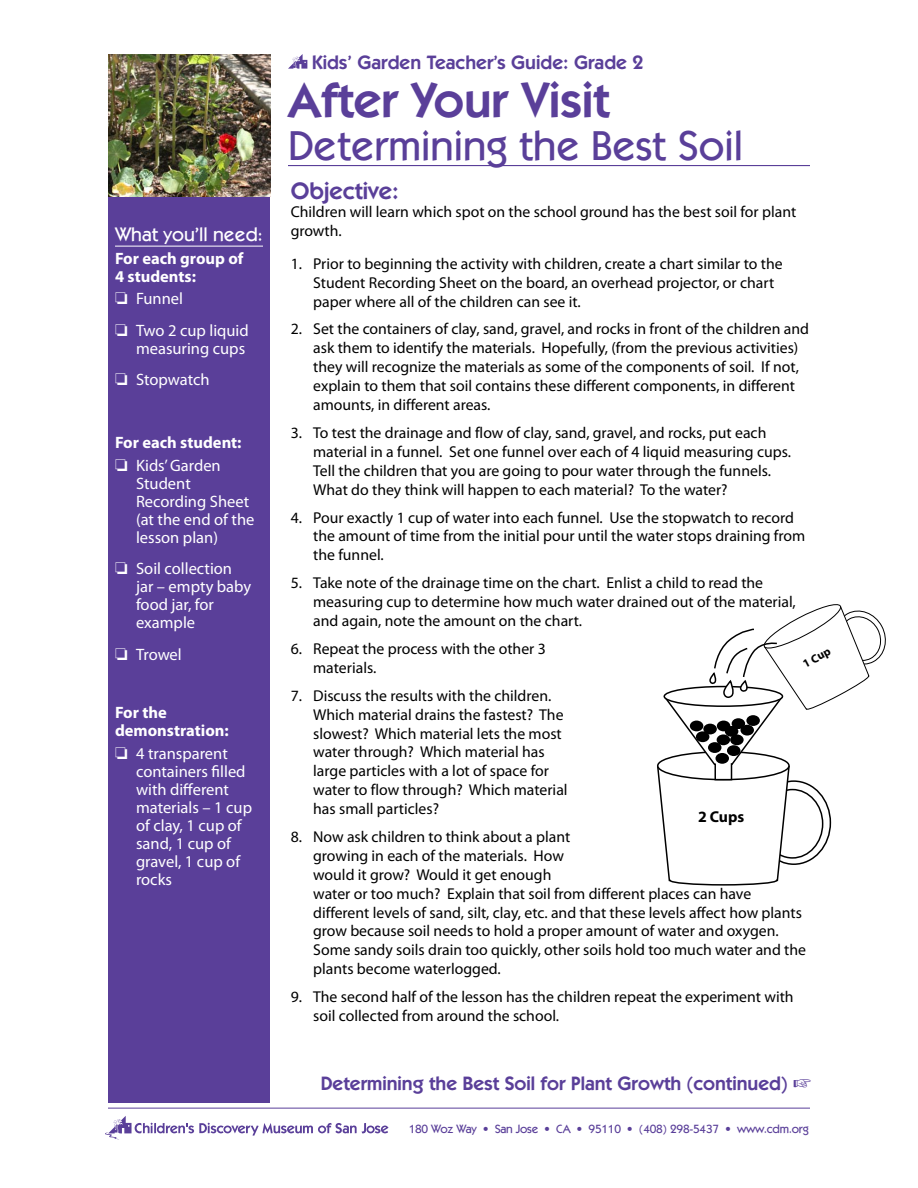
<style>
.page{position:relative;width:918px;height:1188px;background:#fff}
.page>*{position:absolute;margin:0;border:0;box-sizing:border-box;transform-origin:0 0}
.t1{font:600 49.5px "Itc Kabel";color:#5a3f99}
.t2{font:500 42px "Itc Kabel";color:#5a3f99}
.t3{font:600 24px "Itc Kabel";color:#5a3f99}
.t4{font:600 19.5px "Itc Kabel";color:#5a3f99}
.t5{font:500 19.5px "Itc Kabel";color:#fff}
.t6{font:16.5px/18px "Myriad Pro";color:#fff}
.t7{font:700 16.5px/18px "Myriad Pro";color:#fff}
.t8{font:15.75px/18.9px "Myriad Pro";color:#000}
.t9{font:700 15.75px "Myriad Pro";color:#000}
.t10{font:500 12px "Itc Kabel";letter-spacing:-.02em;color:#5a3f99}
.t11{font:700 11.85px "Myriad Pro";color:#000}
.s1{font-weight:400}
</style>
<div class="page">
<hr style="left:108px;top:1108px;width:702px;height:1px;background:#5a3f99">
<svg style="left:105px;top:1116px;width:283px;height:23px"></svg>
<div style="left:108px;top:54px;width:162px;height:1048px;background:#5a3f99"></div>
<svg style="left:288px;top:54px;width:19px;height:15px"></svg>
<img style="left:108px;top:54px;width:162px;height:142px">
<hr style="left:115px;top:246px;width:148px;height:1px;background:#fff">
<hr style="left:288px;top:165px;width:522px;height:1px;background:#5a3f99">
<svg style="left:657px;top:604px;width:229px;height:282px"></svg>
<p class="t5" style="left:115px;top:223px;width:149px">What you’ll need:</p>
<p class="t7" style="left:115px;top:249px;width:130px">For each group of<br>4 students:</p>
<p class="t6" style="left:115px;top:283px;width:135px;line-height:31.5px">❏ Funnel<br>❏ Two 2 cup liquid</p>
<p class="t6" style="left:115px;top:332px;width:132px;line-height:31.5px;text-indent:21px">measuring cups ❏ Stopwatch</p>
<p class="t7" style="left:115px;top:431px;width:128px;line-height:22.5px">For each student: ❏ <span class="s1">Kids’ Garden</span></p>
<p class="t6" style="left:136px;top:474px;width:120px">Student<br>Recording Sheet (at the end of the lesson plan)</p>
<p class="t6" style="left:136px;top:559px;width:117px;text-indent:-21px">❏ Soil collection jar – empty baby food jar, for example</p>
<p class="t6" style="left:115px;top:645px;width:68px">❏ Trowel</p>
<p class="t7" style="left:115px;top:703px;width:115px">For the demonstration:</p>
<p class="t6" style="left:136px;top:744px;width:118px;text-indent:-21px">❏ 4 transparent containers filled with different materials – 1 cup of clay, 1 cup of sand, 1 cup of gravel, 1 cup of rocks</p>
<p class="t4" style="left:312px;top:51px;width:333px">Kids’ Garden Teacher’s Guide: Grade 2</p>
<h1 class="t1" style="left:288px;top:71px;width:323px">After Your Visit</h1>
<h2 class="t2" style="left:288px;top:121px;width:457px">Determining the Best Soil</h2>
<h3 class="t3" style="left:291px;top:176px;width:109px">Objective:</h3>
<p class="t8" style="left:291px;top:202px;width:507px">Children will learn which spot on the school ground has the best soil for plant growth.</p>
<p class="t8" style="left:313px;top:254px;width:471px;text-indent:-23px">1. Prior to beginning the activity with children, create a chart similar to the<br>Student Recording Sheet on the board, an overhead projector, or chart paper where all of the children can see it.</p>
<p class="t8" style="left:313px;top:319px;width:497px;text-indent:-23px">2. Set the containers of clay, sand, gravel, and rocks in front of the children and ask them to identify the materials. Hopefully, (from the previous activities) they will recognize the materials as some of the components of soil. If not, explain to them that soil contains these different components, in different amounts, in different areas.</p>
<p class="t8" style="left:313px;top:423px;width:479px;text-indent:-23px">3. To test the drainage and flow of clay, sand, gravel, and rocks, put each material in a funnel. Set one funnel over each of 4 liquid measuring cups.<br>Tell the children that you are going to pour water through the funnels.<br>What do they think will happen to each material? To the water?</p>
<p class="t8" style="left:313px;top:508px;width:494px;text-indent:-23px">4. Pour exactly 1 cup of water into each funnel. Use the stopwatch to record the amount of time from the initial pour until the water stops draining from the funnel.</p>
<p class="t8" style="left:313px;top:573px;width:484px;text-indent:-23px">5. Take note of the drainage time on the chart. Enlist a child to read the measuring cup to determine how much water drained out of the material, and again, note the amount on the chart.</p>
<p class="t8" style="left:313px;top:639px;width:234px;text-indent:-23px">6. Repeat the process with the other 3 materials.</p>
<p class="t8" style="left:313px;top:686px;width:256px;text-indent:-23px">7. Discuss the results with the children.<br>Which material drains the fastest? The slowest? Which material lets the most water through? Which material has large particles with a lot of space for water to flow through? Which material has small particles?</p>
<p class="t8" style="left:313px;top:827px;width:494px;text-indent:-23px">8. Now ask children to think about a plant<br>growing in each of the materials. How<br>would it grow? Would it get enough<br>water or too much? Explain that soil from different places can have different levels of sand, silt, clay, etc. and that these levels affect how plants grow because soil needs to hold a proper amount of water and oxygen.<br>Some sandy soils drain too quickly, other soils hold too much water and the plants become waterlogged.</p>
<p class="t8" style="left:313px;top:987px;width:482px;text-indent:-23px">9. The second half of the lesson has the children repeat the experiment with soil collected from around the school.</p>
<p class="t11" style="left:800px;top:657px;width:31px;rotate:-28deg">1 Cup</p>
<p class="t9" style="left:698px;top:807px;width:48px">2 Cups</p>
<p class="t4" style="left:321px;top:1072px;width:492px">Determining the Best Soil for Plant Growth (continued) ☞</p>
<p class="t10" style="left:409px;top:1122px;width:401px">180 Woz Way • San Jose • CA • 95110 • (408) 298-5437 • www.cdm.org</p>
</div>
